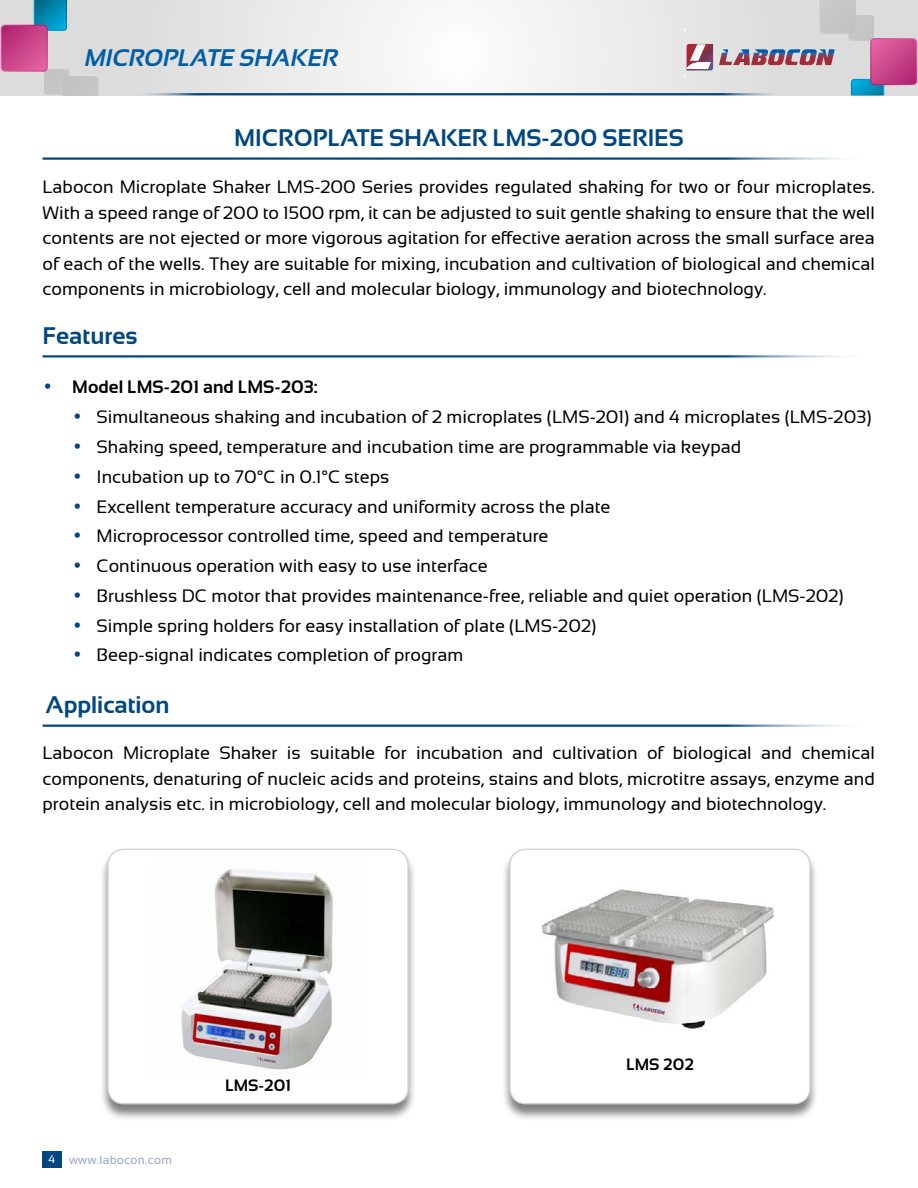
<style>
.page{position:relative;width:918px;height:1188px;background:#fff}
.page>*{position:absolute;margin:0;border:0;box-sizing:border-box;transform-origin:0 0}
.t1{font:700 24px "Sansation";color:#004781}
.t2{font:italic 700 24px "Sansation";color:#005da4}
.t3{font:18px/25.5px "Sansation";color:#000;text-align:justify}
.t4{font:700 18px "Sansation";color:#000}
.t5{font:700 16.5px "Sansation";color:#000}
.t6{font:12px "Sansation";letter-spacing:.025em;color:#96a9be}
.s1{font-family:"Futura BT";font-weight:400;color:#004781}
.s2{font-family:"Futura BT";color:#004781}
.s3{font-size:11.25px;color:#fff}
</style>
<div class="page">
<div style="left:42px;top:1151px;width:19px;height:17px;background:#004781"></div>
<svg style="left:98px;top:0;width:621px;height:95px"></svg>
<svg style="left:1px;top:0;width:97px;height:95px;background:#beacc1"></svg>
<svg style="left:719px;top:0;width:198px;height:95px;background:#ccbdc9"></svg>
<svg style="left:684px;top:44px;width:29px;height:33px"></svg>
<hr style="left:131px;top:93px;width:656px;height:2px;background:#004781">
<hr style="left:43px;top:157px;width:832px;height:3px;background:#004781">
<hr style="left:43px;top:355px;width:832px;height:3px;background:#004781">
<hr style="left:43px;top:725px;width:832px;height:2px;background:#004781">
<div style="left:99px;top:849px;width:318px;height:272px;background:#000;opacity:.5"></div>
<div style="left:108px;top:849px;width:300px;height:255px;background:#fff;border-radius:16px"></div>
<div style="left:107px;top:849px;width:302px;height:255px;border:1px solid #d1d3d4;border-radius:16px"></div>
<img style="left:181px;top:869px;width:152px;height:201px">
<div style="left:501px;top:849px;width:318px;height:272px;background:#000;opacity:.5"></div>
<div style="left:510px;top:849px;width:300px;height:255px;background:#fff;border-radius:16px"></div>
<div style="left:509px;top:849px;width:302px;height:255px;border:1px solid #d1d3d4;border-radius:16px"></div>
<img style="left:542px;top:889px;width:232px;height:141px">
<h1 class="t2" style="left:85px;top:44px;width:255px">MICROPLATE SHAKER</h1>
<h1 class="t1" style="left:234px;top:125px;width:448px">Microplate Shaker LMS-200 Series</h1>
<p class="t3" style="left:43px;top:174px;width:834px">Labocon Microplate Shaker LMS-200 Series provides regulated shaking for two or four microplates.<br>With a speed range of 200 to 1500 rpm, it can be adjusted to suit gentle shaking to ensure that the well contents are not ejected or more vigorous agitation for effective aeration across the small surface area of each of the wells. They are suitable for mixing, incubation and cultivation of biological and chemical components in microbiology, cell and molecular biology, immunology and biotechnology.</p>
<h1 class="t1" style="left:43px;top:322px;width:96px">Features</h1>
<p class="t4" style="left:43px;top:377px;width:277px"><span class="s1">•</span> Model LMS-201 and LMS-203:</p>
<p class="t3" style="left:72px;top:404px;width:801px"><span class="s2">•</span> Simultaneous shaking and incubation of 2 microplates (LMS-201) and 4 microplates (LMS-203)</p>
<p class="t3" style="left:72px;top:434px;width:671px"><span class="s2">•</span> Shaking speed, temperature and incubation time are programmable via keypad</p>
<p class="t3" style="left:72px;top:464px;width:319px"><span class="s2">•</span> Incubation up to 70°C in 0.1°C steps</p>
<p class="t3" style="left:72px;top:494px;width:540px"><span class="s2">•</span> Excellent temperature accuracy and uniformity across the plate</p>
<p class="t3" style="left:72px;top:523px;width:478px"><span class="s2">•</span> Microprocessor controlled time, speed and temperature</p>
<p class="t3" style="left:72px;top:553px;width:417px"><span class="s2">•</span> Continuous operation with easy to use interface</p>
<p class="t3" style="left:72px;top:583px;width:773px"><span class="s2">•</span> Brushless DC motor that provides maintenance-free, reliable and quiet operation (LMS-202)</p>
<p class="t3" style="left:72px;top:613px;width:525px"><span class="s2">•</span> Simple spring holders for easy installation of plate (LMS-202)</p>
<p class="t3" style="left:72px;top:642px;width:392px"><span class="s2">•</span> Beep-signal indicates completion of program</p>
<h1 class="t1" style="left:45px;top:691px;width:126px">Application</h1>
<p class="t3" style="left:43px;top:740px;width:834px">Labocon Microplate Shaker is suitable for incubation and cultivation of biological and chemical components, denaturing of nucleic acids and proteins, stains and blots, microtitre assays, enzyme and protein analysis etc. in microbiology, cell and molecular biology, immunology and biotechnology.</p>
<p class="t6" style="left:48px;top:1153px;width:125px"><span class="s3">4</span> www.labocon.com</p>
<p class="t5" style="left:225px;top:1076px;width:67px">LMS-201</p>
<p class="t5" style="left:626px;top:1055px;width:69px">LMS 202</p>
</div>
